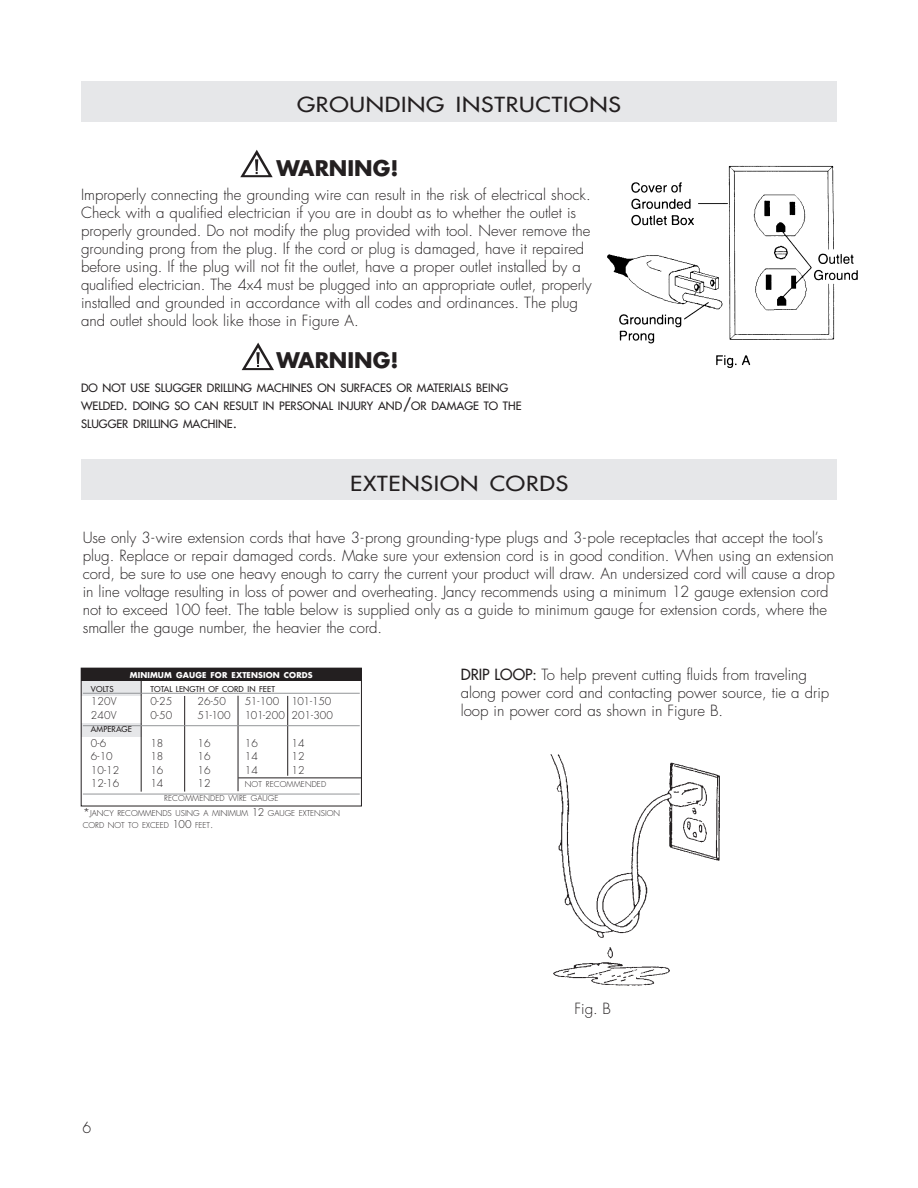
<style>
.page{position:relative;width:918px;height:1188px;background:#fff}
.page>*{position:absolute;margin:0;border:0;box-sizing:border-box;transform-origin:0 0}
.t1{font:700 21px "Futura";color:#231f20}
.t2{font:20.25px "Futura";letter-spacing:.035em;color:#231f20;scale:1.15 1}
.t3{font:300 15px/18px "Futura";color:#231f20}
.t4{font:15px "Futura";color:#231f20}
.t5{font:300 15px "Futura";color:#231f20;scale:.95 1}
.t6{font:11.25px "Futura";color:#231f20}
.t7{font:300 10.5px "Futura";letter-spacing:.01em;color:#231f20}
.t8{font:300 10.5px "Futura";letter-spacing:-.04em;color:#231f20}
.t9{font:300 7.8px/12px "Futura";color:#231f20}
.t10{font:7.8px "Futura";letter-spacing:.015em;color:#231f20}
.t11{font:700 7.8px "Futura";letter-spacing:.015em;color:#fff}
.s1{font-size:15px}
.s2{font-size:10.5px}
.s3{font-weight:400}
</style>
<div class="page">
<div style="left:81px;top:81px;width:756px;height:41px;background:#e6e7e9"></div>
<div style="left:81px;top:723px;width:60px;height:14px;background:#e6e7e9"></div>
<div style="left:81px;top:680px;width:60px;height:16px;background:#e6e7e9"></div>
<div style="left:81px;top:460px;width:756px;height:40px;background:#e6e7e9"></div>
<div style="left:81px;top:668px;width:281px;height:13px;background:#231f20"></div>
<hr style="left:141px;top:680px;width:1px;height:112px;background:#231f20">
<hr style="left:184px;top:696px;width:1px;height:96px;background:#231f20">
<hr style="left:238px;top:696px;width:1px;height:95px;background:#231f20">
<hr style="left:287px;top:696px;width:1px;height:80px;background:#231f20">
<hr style="left:238px;top:778px;width:123px;height:1px;background:#231f20">
<hr style="left:83px;top:693px;width:277px;height:1px;background:#939598">
<hr style="left:83px;top:725px;width:277px;height:1px;background:#939598">
<hr style="left:83px;top:794px;width:277px;height:1px;background:#939598">
<div style="left:81px;top:668px;width:281px;height:138px;border:1px solid #231f20"></div>
<svg style="left:242px;top:343px;width:32px;height:27px"></svg>
<svg style="left:240px;top:150px;width:33px;height:27px"></svg>
<img style="left:607px;top:165px;width:251px;height:203px">
<img style="left:550px;top:754px;width:170px;height:232px">
<p class="t2" style="left:297px;top:92px;width:283px">GROUNDING INSTRUCTIONS</p>
<p class="t1" style="left:276px;top:154px;width:124px">WARNING!</p>
<p class="t3" style="left:81px;top:186px;width:511px">Improperly connecting the grounding wire can result in the risk of electrical shock.</p>
<p class="t3" style="left:81px;top:204px;width:512px">Check with a qualified electrician if you are in doubt as to whether the outlet is properly grounded. Do not modify the plug provided with tool. Never remove the grounding prong from the plug. If the cord or plug is damaged, have it repaired before using. If the plug will not fit the outlet, have a proper outlet installed by a qualified electrician. The 4x4 must be plugged into an appropriate outlet, properly installed and grounded in accordance with all codes and ordinances. The plug and outlet should look like those in Figure A.</p>
<p class="t1" style="left:276px;top:346px;width:124px">WARNING!</p>
<p class="t6" style="left:81px;top:381px;width:429px">DO NOT USE SLUGGER DRILLING MACHINES ON SURFACES OR MATERIALS BEING</p>
<p class="t6" style="left:81px;top:399px;width:442px">WELDED<span class="s1">.</span> DOING SO CAN RESULT IN PERSONAL INJURY AND<span class="s1">/</span>OR DAMAGE TO THE</p>
<p class="t6" style="left:81px;top:417px;width:158px">SLUGGER DRILLING MACHINE<span class="s1">.</span></p>
<p class="t2" style="left:350px;top:470px;width:191px">EXTENSION CORDS</p>
<p class="t3" style="left:83px;top:529px;width:754px">Use only 3-wire extension cords that have 3-prong grounding-type plugs and 3-pole receptacles that accept the tool’s plug. Replace or repair damaged cords. Make sure your extension cord is in good condition. When using an extension cord, be sure to use one heavy enough to carry the current your product will draw. An undersized cord will cause a drop in line voltage resulting in loss of power and overheating. Jancy recommends using a minimum 12 gauge extension cord not to exceed 100 feet. The table below is supplied only as a guide to minimum gauge for extension cords, where the smaller the gauge number, the heavier the cord.</p>
<p class="t11" style="left:130px;top:670px;width:184px">MINIMUM GAUGE FOR EXTENSION CORDS</p>
<p class="t10" style="left:91px;top:684px;width:24px">VOLTS</p>
<p class="t10" style="left:150px;top:684px;width:126px">TOTAL LENGTH OF CORD IN FEET</p>
<p class="t7" style="left:91px;top:695px;width:27px">120V</p>
<p class="t7" style="left:150px;top:695px;width:23px">0-25</p>
<p class="t7" style="left:198px;top:695px;width:30px">26-50</p>
<p class="t8" style="left:245px;top:695px;width:88px">51-100 101-150</p>
<p class="t7" style="left:91px;top:709px;width:27px">240V</p>
<p class="t7" style="left:150px;top:709px;width:23px">0-50</p>
<p class="t7" style="left:198px;top:709px;width:34px">51-100</p>
<p class="t7" style="left:245px;top:709px;width:90px">101-200 201-300</p>
<p class="t10" style="left:91px;top:725px;width:43px">AMPERAGE</p>
<p class="t7" style="left:91px;top:736px;width:17px">0-6</p>
<p class="t7" style="left:150px;top:736px;width:15px">18</p>
<p class="t7" style="left:198px;top:736px;width:15px">16</p>
<p class="t7" style="left:245px;top:736px;width:15px">16</p>
<p class="t7" style="left:291px;top:736px;width:15px">14</p>
<p class="t7" style="left:91px;top:750px;width:23px">6-10</p>
<p class="t7" style="left:150px;top:750px;width:15px">18</p>
<p class="t7" style="left:198px;top:750px;width:15px">16</p>
<p class="t7" style="left:245px;top:750px;width:15px">14</p>
<p class="t7" style="left:291px;top:750px;width:15px">12</p>
<p class="t7" style="left:91px;top:763px;width:30px">10-12</p>
<p class="t7" style="left:150px;top:763px;width:15px">16</p>
<p class="t7" style="left:198px;top:763px;width:15px">16</p>
<p class="t7" style="left:245px;top:763px;width:15px">14</p>
<p class="t7" style="left:291px;top:763px;width:15px">12</p>
<p class="t7" style="left:91px;top:777px;width:30px">12-16</p>
<p class="t7" style="left:150px;top:777px;width:15px">14</p>
<p class="t7" style="left:198px;top:777px;width:15px">12</p>
<p class="t9" style="left:245px;top:778px;width:83px">not recommended</p>
<p class="t9" style="left:164px;top:792px;width:116px">recommended wire gauge</p>
<p class="t9" style="left:83px;top:807px;width:259px"><span class="s2">*</span>jancy recommends using a minimum <span class="s2">12</span> gauge extension cord not to exceed <span class="s2">100</span> feet<span class="s2">.</span></p>
<p class="t5" style="left:82px;top:1119px;width:11px">6</p>
<p class="t3" style="left:461px;top:666px;width:370px;text-indent:72px"><span class="s3">:</span> To help prevent cutting fluids from traveling along power cord and contacting power source, tie a drip loop in power cord as shown in Figure B.</p>
<p class="t4" style="left:461px;top:665px;width:52px">DRIP LOOP</p>
<p class="t3" style="left:575px;top:1000px;width:38px">Fig. B</p>
</div>
